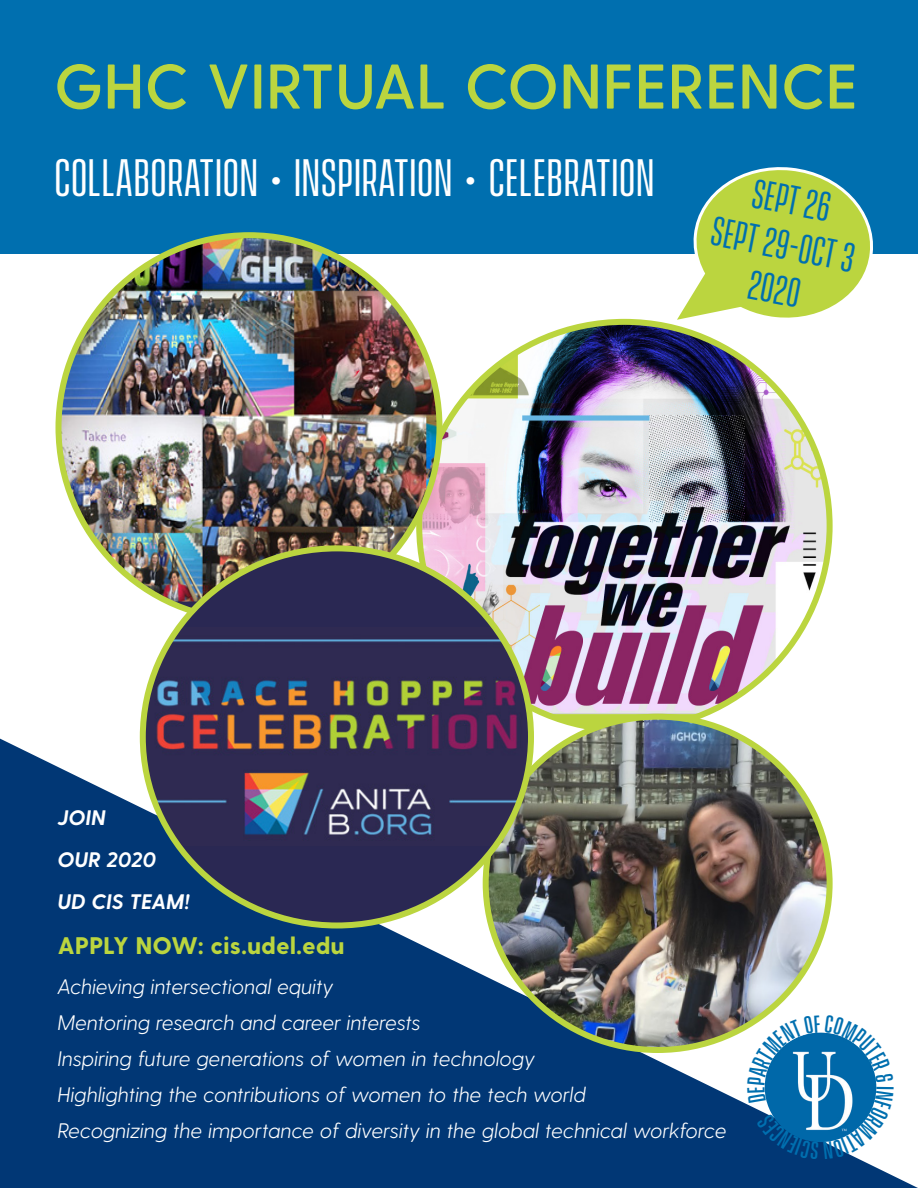
<style>
.page{position:relative;width:918px;height:1188px;background:#fff}
.page>*{position:absolute;margin:0;border:0;box-sizing:border-box;transform-origin:0 0}
.t1{font:600 63px "Greycliff CF";color:#bbd53f}
.t2{font:48px "Vanguard CF";color:#fff}
.t3{font:37.5px "Vanguard CF";color:#006faf}
.t4{font:800 24px "Greycliff CF";color:#bbd53f}
.t5{font:italic 300 21px/36px "Greycliff CF";color:#fff}
.t6{font:italic 700 21px "Greycliff CF";color:#fff}
</style>
<div class="page">
<svg style="left:0;top:739px;width:918px;height:449px;fill:#013775"></svg>
<div style="left:0;top:0;width:918px;height:254px;background:#006faf"></div>
<img style="left:440px;top:322px;width:388px;height:392px">
<img style="left:486px;top:717px;width:344px;height:333px">
<img style="left:58px;top:235px;width:382px;height:367px">
<div style="left:143px;top:548px;width:388px;height:378px;background:#2a2853;border-radius:50%"></div>
<img style="left:143px;top:627px;width:388px;height:219px">
<svg style="left:677px;top:167px;width:196px;height:157px"></svg>
<svg style="left:747px;top:1015px;width:147px;height:145px"></svg>
<p class="t1" style="left:54px;top:49px;width:806px">GHC VIRTUAL CONFERENCE</p>
<p class="t2" style="left:54px;top:151px;width:602px">COLLABORATION <sup>.</sup> INSPIRATION <sup>.</sup> CELEBRATION</p>
<p class="t3" style="left:757px;top:172px;width:81px;rotate:11deg">sept 26</p>
<p class="t3" style="left:716px;top:210px;width:147px;rotate:11deg">sept 29-oct 3</p>
<p class="t3" style="left:753px;top:263px;width:54px;rotate:11deg">2020</p>
<p class="t6" style="left:58px;top:805px;width:50px">JOIN</p>
<p class="t6" style="left:58px;top:847px;width:100px">OUR 2020</p>
<p class="t6" style="left:58px;top:889px;width:134px">UD CIS TEAM!</p>
<p class="t4" style="left:58px;top:931px;width:288px">APPLY NOW: cis.udel.edu</p>
<p class="t5" style="left:58px;top:969px;width:277px">Achieving intersectional equity</p>
<p class="t5" style="left:58px;top:1005px;width:479px">Mentoring research and career interests<br>Inspiring future generations of women in technology</p>
<p class="t5" style="left:58px;top:1077px;width:530px">Highlighting the contributions of women to the tech world</p>
<p class="t5" style="left:58px;top:1113px;width:671px">Recognizing the importance of diversity in the global technical workforce</p>
</div>
